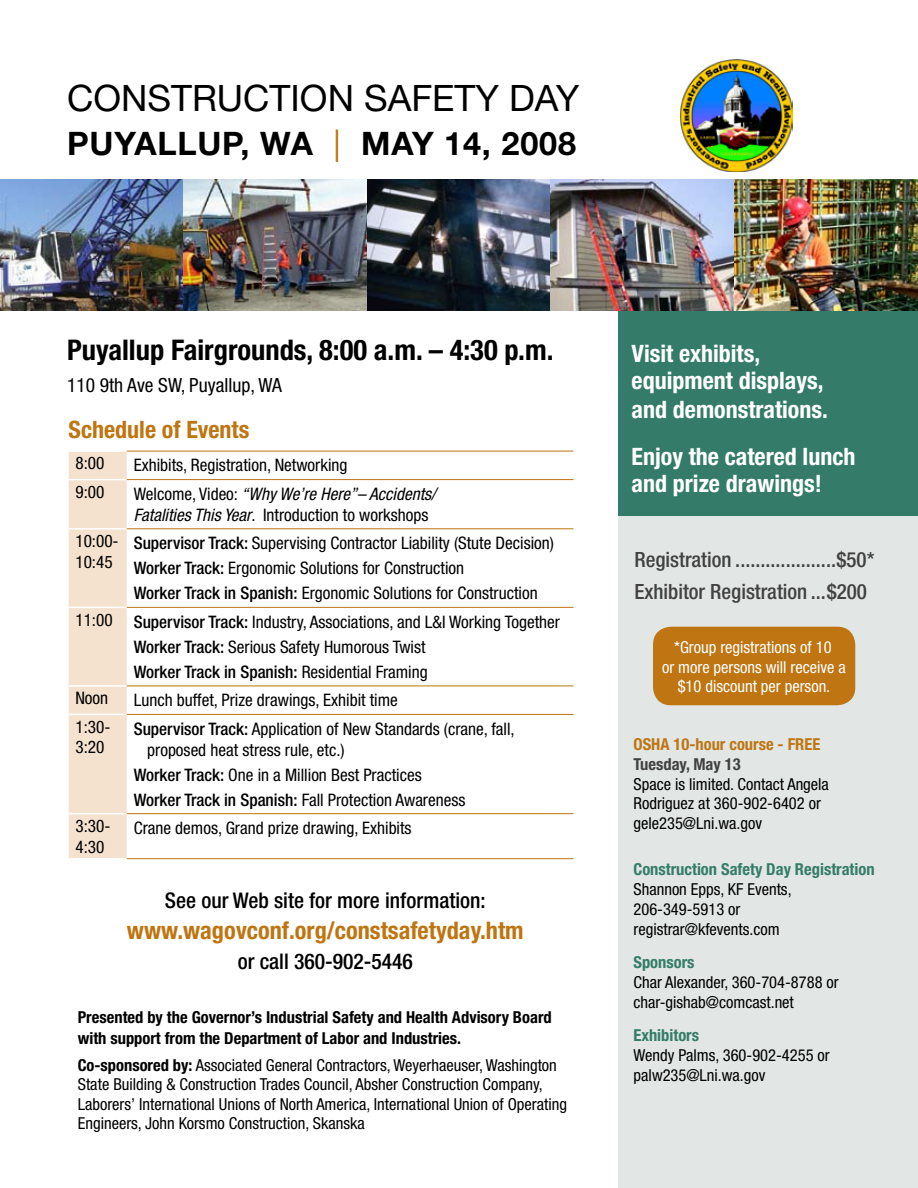
<style>
.page{position:relative;width:918px;height:1188px;background:#fff}
.page>*{position:absolute;margin:0;border:0;box-sizing:border-box;transform-origin:0 0}
.t1{font:36.45px "Helvetica Neue LT Std";color:#000}
.t2{font:700 32.4px "Helvetica Neue LT Std";letter-spacing:.025em;color:#000}
.t3{font:700 condensed 28.5px "Helvetica Neue LT Std";color:#000}
.t4{font:700 condensed 24.3px "Helvetica Neue LT Std";color:#be7512}
.t5{font:700 condensed 24px/27.9px "Helvetica Neue LT Std";color:#fff}
.t6{font:700 condensed 24px "Helvetica Neue LT Std";color:#be7512}
.t7{font:500 condensed 21.6px "Helvetica Neue LT Std";color:#000}
.t8{font:500 condensed 21px/31.7px "Helvetica Neue LT Std";color:#414142}
.t9{font:condensed 19.5px "Helvetica Neue LT Std";color:#000}
.t10{font:condensed 17.25px/20.7px "Helvetica Neue LT Std";color:#000}
.t11{font:italic condensed 17.25px/20.7px "Helvetica Neue LT Std";color:#000}
.t12{font:500 condensed 17.25px "Helvetica Neue LT Std";color:#000}
.t13{font:condensed 16.5px/19.8px "Helvetica Neue LT Std";color:#000}
.t14{font:700 condensed 16.5px/21px "Helvetica Neue LT Std";color:#000}
.t15{font:condensed 16.5px/19.8px "Helvetica Neue LT Std";color:#fff;text-align:center}
.t16{font:700 condensed 16.5px "Helvetica Neue LT Std";color:#347c69}
.t17{font:700 condensed 16.5px "Helvetica Neue LT Std";color:#be7512}
.t18{font:700 condensed 16.5px "Helvetica Neue LT Std";color:#414142}
.s1{font-weight:400;color:#be7512}
.s2{font-style:normal}
.s3{font-weight:500}
.s4{font-weight:400}
.s5{font-weight:700}
</style>
<div class="page">
<div style="left:618px;top:304px;width:299px;height:884px;background:#e2e7e5"></div>
<div style="left:69px;top:452px;width:58px;height:406px;background:#f4e2ce"></div>
<hr style="left:69px;top:479px;width:58px;height:1px;background:#fff">
<hr style="left:69px;top:528px;width:58px;height:2px;background:#fff">
<hr style="left:69px;top:607px;width:58px;height:1px;background:#fff">
<hr style="left:69px;top:685px;width:58px;height:2px;background:#fff">
<hr style="left:69px;top:714px;width:58px;height:1px;background:#fff">
<hr style="left:69px;top:813px;width:58px;height:1px;background:#fff">
<hr style="left:127px;top:451px;width:446px;height:1px;background:#be7512">
<hr style="left:127px;top:479px;width:446px;height:1px;background:#be7512">
<hr style="left:127px;top:528px;width:446px;height:1px;background:#be7512">
<hr style="left:127px;top:607px;width:446px;height:1px;background:#be7512">
<hr style="left:127px;top:686px;width:446px;height:1px;background:#be7512">
<hr style="left:127px;top:714px;width:446px;height:1px;background:#be7512">
<hr style="left:127px;top:813px;width:446px;height:1px;background:#be7512">
<hr style="left:127px;top:858px;width:446px;height:1px;background:#be7512">
<div style="left:618px;top:310px;width:300px;height:205px;background:#347c69"></div>
<div style="left:653px;top:627px;width:202px;height:78px;background:#be7512;border-radius:18px"></div>
<img style="left:0;top:179px;width:918px;height:132px">
<img style="left:680px;top:59px;width:112px;height:112px">
<h1 class="t1" style="left:67px;top:76px;width:514px">CONSTRUCTION SAFETY DAY</h1>
<h2 class="t2" style="left:67px;top:123px;width:510px">PUYALLUP, WA <span class="s1">|</span> MAY 14, 2008</h2>
<h3 class="t3" style="left:67px;top:333px;width:488px">Puyallup Fairgrounds, 8:00 a.m. – 4:30 p.m.</h3>
<p class="t9" style="left:67px;top:373px;width:216px">110 9th Ave SW, Puyallup, WA</p>
<h3 class="t6" style="left:69px;top:415px;width:182px">Schedule of Events</h3>
<p class="t10" style="left:75px;top:453px;width:30px">8:00</p>
<p class="t10" style="left:134px;top:455px;width:215px">Exhibits, Registration, Networking</p>
<p class="t10" style="left:75px;top:482px;width:30px">9:00</p>
<p class="t11" style="left:134px;top:484px;width:304px"><span class="s2">Welcome, Video:</span> “Why We’re Here”– Accidents/<br>Fatalities This Year<span class="s2">. Introduction to workshops</span></p>
<p class="t10" style="left:75px;top:531px;width:45px">10:00-<br>10:45</p>
<p class="t10" style="left:134px;top:530px;width:422px;line-height:25px"><span class="s3">Supervisor Track:</span> Supervising Contractor Liability (Stute Decision)<br><span class="s3">Worker Track:</span> Ergonomic Solutions for Construction<br><span class="s3">Worker Track in Spanish:</span> Ergonomic Solutions for Construction</p>
<p class="t10" style="left:75px;top:611px;width:486px">11:00 <span class="s3">Supervisor Track:</span> Industry, Associations, and L&amp;I Working Together</p>
<p class="t10" style="left:134px;top:636px;width:293px"><span class="s3">Worker Track:</span> Serious Safety Humorous Twist</p>
<p class="t12" style="left:134px;top:661px;width:296px">Worker Track in Spanish: <span class="s4">Residential Framing</span></p>
<p class="t10" style="left:75px;top:688px;width:34px">Noon</p>
<p class="t10" style="left:134px;top:690px;width:266px">Lunch buffet, Prize drawings, Exhibit time</p>
<p class="t10" style="left:75px;top:716px;width:37px">1:30-<br>3:20</p>
<p class="t10" style="left:147px;top:718px;width:369px;text-indent:-14px"><span class="s3">Supervisor Track:</span> Application of New Standards (crane, fall, proposed heat stress rule, etc.)</p>
<p class="t10" style="left:134px;top:762px;width:333px;line-height:25px"><span class="s3">Worker Track:</span> One in a Million Best Practices<br><span class="s3">Worker Track in Spanish:</span> Fall Protection Awareness</p>
<p class="t10" style="left:75px;top:815px;width:37px">3:30-<br>4:30</p>
<p class="t10" style="left:134px;top:818px;width:279px">Crane demos, Grand prize drawing, Exhibits</p>
<p class="t7" style="left:165px;top:887px;width:322px">See our Web site for more information:</p>
<h3 class="t4" style="left:127px;top:915px;width:398px">www.wagovconf.org/constsafetyday.htm</h3>
<p class="t7" style="left:238px;top:948px;width:177px">or call 360-902-5446</p>
<p class="t14" style="left:78px;top:1007px;width:475px">Presented by the Governor’s Industrial Safety and Health Advisory Board with support from the Department of Labor and Industries.</p>
<p class="t13" style="left:78px;top:1055px;width:491px"><span class="s5">Co-sponsored by:</span> Associated General Contractors, Weyerhaeuser, Washington State Building &amp; Construction Trades Council, Absher Construction Company, Laborers’ International Unions of North America, International Union of Operating Engineers, John Korsmo Construction, Skanska</p>
<h3 class="t5" style="left:632px;top:339px;width:198px">Visit exhibits, equipment displays, and demonstrations.</h3>
<h3 class="t5" style="left:632px;top:443px;width:225px;line-height:27px">Enjoy the catered lunch and prize drawings!</h3>
<p class="t8" style="left:634px;top:544px;width:242px">Registration ....................$50*<br>Exhibitor Registration ...$200</p>
<p class="t15" style="left:662px;top:637px;width:185px">*Group registrations of 10<br>or more persons will receive a $10 discount per person.</p>
<p class="t17" style="left:634px;top:734px;width:188px">OSHA 10-hour course - FREE</p>
<p class="t18" style="left:634px;top:754px;width:109px">Tuesday, May 13</p>
<p class="t13" style="left:634px;top:774px;width:197px">Space is limited. Contact Angela<br>Rodriguez at 360-902-6402 or gele235@Lni.wa.gov</p>
<p class="t16" style="left:634px;top:859px;width:243px">Construction Safety Day Registration</p>
<p class="t13" style="left:634px;top:879px;width:160px">Shannon Epps, KF Events,<br>206-349-5913 or registrar@kfevents.com</p>
<p class="t16" style="left:634px;top:952px;width:63px">Sponsors</p>
<p class="t13" style="left:634px;top:972px;width:207px">Char Alexander, 360-704-8788 or char-gishab@comcast.net</p>
<p class="t16" style="left:634px;top:1025px;width:67px">Exhibitors</p>
<p class="t13" style="left:634px;top:1045px;width:198px">Wendy Palms, 360-902-4255 or palw235@Lni.wa.gov</p>
</div>
